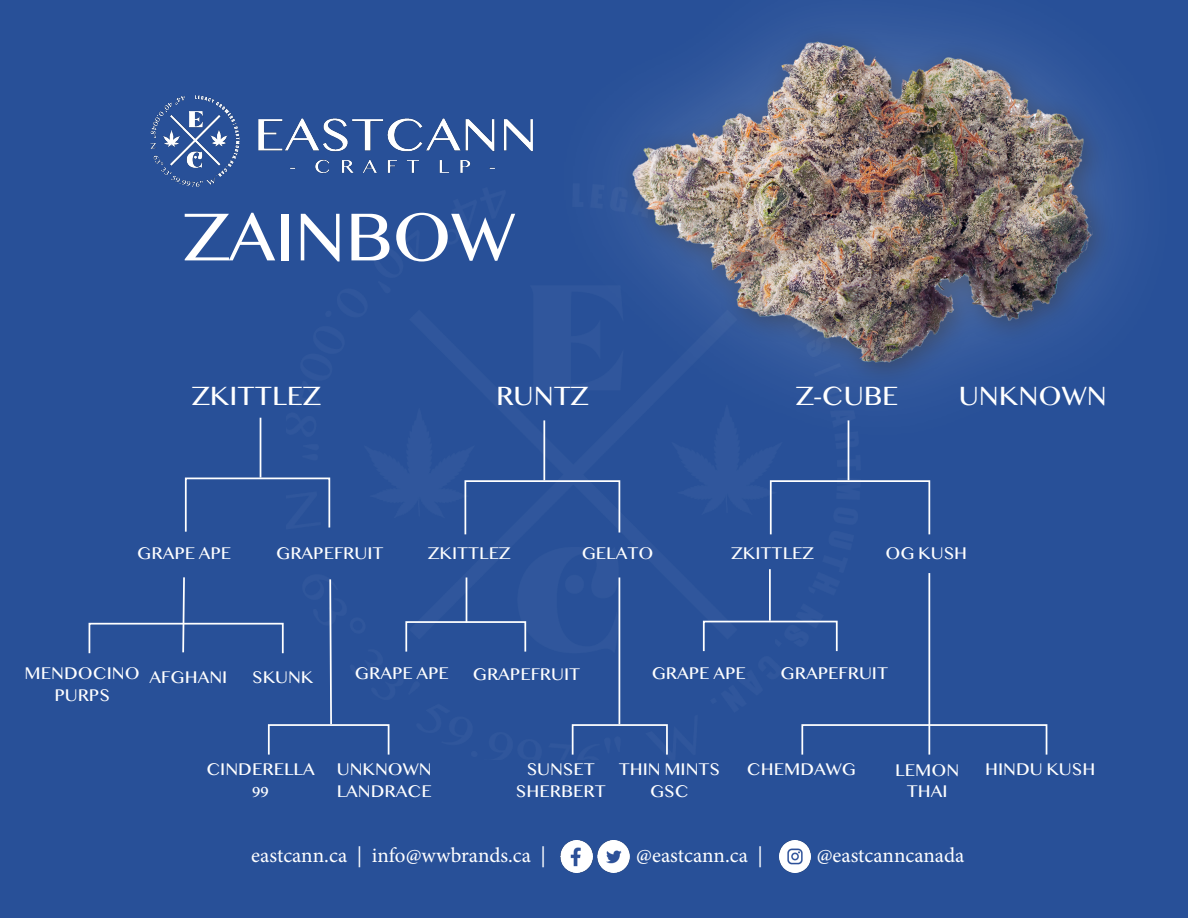
<style>
.page{position:relative;width:1188px;height:918px;background:#285098}
.page>*{position:absolute;margin:0;border:0;box-sizing:border-box;transform-origin:0 0}
.t1{font:72px "Telugu MN";letter-spacing:-.01em;color:#fff}
.t2{font:28.05px "Telugu MN";color:#fff}
.t3{font:21px "Minion Pro";color:#fff}
.t4{font:18px/21.6px "Telugu MN";color:#fff;text-align:center}
</style>
<div class="page">
<img style="left:629px;top:20px;width:487px;height:354px">
<img style="left:389px;top:184px;width:471px;height:571px">
<img style="left:150px;top:95px;width:382px;height:92px">
<hr style="left:260px;top:418px;width:1px;height:60px;background:#fff">
<svg style="left:184px;top:477px;width:147px;height:55px"></svg>
<div style="left:89px;top:623px;width:195px;height:31px;border:2px solid #fff"></div>
<svg style="left:181px;top:577px;width:5px;height:77px"></svg>
<hr style="left:543px;top:420px;width:2px;height:60px;background:#fff">
<hr style="left:848px;top:420px;width:1px;height:60px;background:#fff">
<svg style="left:464px;top:479px;width:157px;height:57px"></svg>
<div style="left:770px;top:480px;width:160px;height:55px;border:2px solid #fff"></div>
<svg style="left:329px;top:579px;width:3px;height:145px"></svg>
<div style="left:268px;top:724px;width:121px;height:31px;border:2px solid #fff"></div>
<hr style="left:466px;top:577px;width:1px;height:46px;background:#fff">
<hr style="left:769px;top:569px;width:2px;height:52px;background:#fff">
<div style="left:405px;top:621px;width:121px;height:31px;border:2px solid #fff"></div>
<div style="left:703px;top:621px;width:135px;height:31px;border:2px solid #fff"></div>
<hr style="left:619px;top:577px;width:1px;height:147px;background:#fff">
<div style="left:572px;top:724px;width:96px;height:31px;border:2px solid #fff"></div>
<div style="left:801px;top:724px;width:246px;height:31px;border:2px solid #fff"></div>
<img style="left:779px;top:841px;width:32px;height:32px">
<img style="left:598px;top:841px;width:32px;height:31px">
<img style="left:561px;top:841px;width:32px;height:31px">
<hr style="left:928px;top:573px;width:2px;height:182px;background:#fff">
<p class="t1" style="left:184px;top:193px;width:333px">ZAINBOW</p>
<p class="t2" style="left:192px;top:379px;width:130px">ZKITTLEZ</p>
<p class="t2" style="left:496px;top:379px;width:94px">RUNTZ</p>
<p class="t2" style="left:796px;top:379px;width:104px">Z-CUBE</p>
<p class="t2" style="left:959px;top:379px;width:150px">UNKNOWN</p>
<p class="t4" style="left:137px;top:542px;width:96px">GRAPE APE</p>
<p class="t4" style="left:276px;top:542px;width:109px">GRAPEFRUIT</p>
<p class="t4" style="left:582px;top:542px;width:73px">GELATO</p>
<p class="t4" style="left:885px;top:542px;width:83px">OG KUSH</p>
<p class="t4" style="left:428px;top:542px;width:84px">ZKITTLEZ</p>
<p class="t4" style="left:732px;top:542px;width:84px">ZKITTLEZ</p>
<p class="t4" style="left:25px;top:662px;width:117px">MENDOCINO<br>PURPS</p>
<p class="t4" style="left:150px;top:666px;width:79px">AFGHANI</p>
<p class="t4" style="left:252px;top:666px;width:63px">SKUNK</p>
<p class="t4" style="left:355px;top:662px;width:96px">GRAPE APE</p>
<p class="t4" style="left:473px;top:663px;width:109px">GRAPEFRUIT</p>
<p class="t4" style="left:652px;top:662px;width:96px">GRAPE APE</p>
<p class="t4" style="left:781px;top:662px;width:109px">GRAPEFRUIT</p>
<p class="t4" style="left:206px;top:758px;width:110px">CINDERELLA<br>99</p>
<p class="t4" style="left:337px;top:758px;width:97px;text-align:left">UNKNOWN<br>LANDRACE</p>
<p class="t4" style="left:516px;top:758px;width:91px">SUNSET<br>SHERBERT</p>
<p class="t4" style="left:619px;top:758px;width:103px">THIN MINTS</p>
<p class="t4" style="left:747px;top:758px;width:111px">CHEMDAWG</p>
<p class="t4" style="left:650px;top:780px;width:40px">GSC</p>
<p class="t4" style="left:895px;top:759px;width:66px">LEMON<br>THAI</p>
<p class="t4" style="left:985px;top:758px;width:112px">HINDU KUSH</p>
<p class="t3" style="left:251px;top:841px;width:296px">eastcann.ca | info@wwbrands.ca |</p>
<p class="t3" style="left:636px;top:841px;width:128px">@eastcann.ca |</p>
<p class="t3" style="left:817px;top:841px;width:149px">@eastcanncanada</p>
</div>
